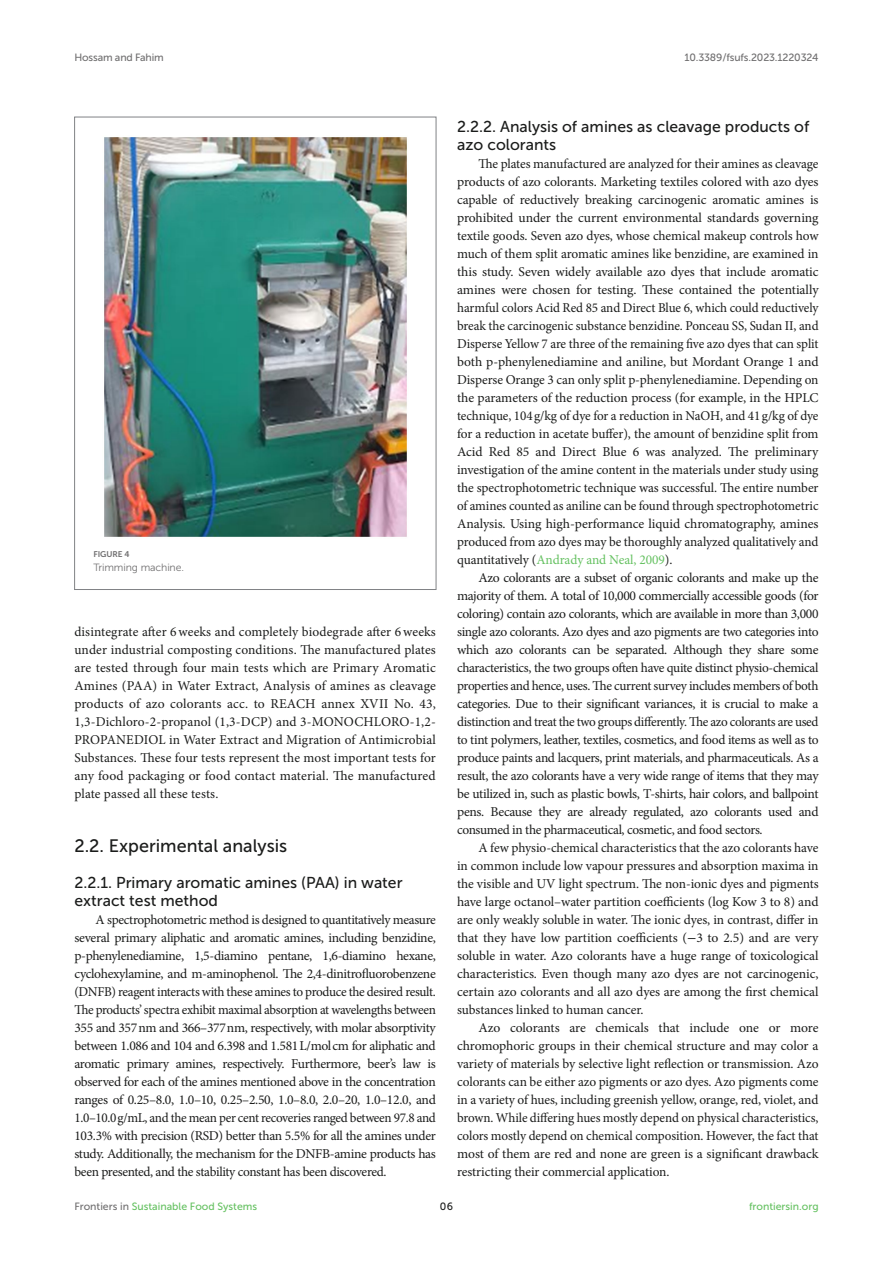
<style>
.page{position:relative;width:893px;height:1263px;background:#fff}
.page>*{position:absolute;margin:0;border:0;box-sizing:border-box;transform-origin:0 0}
.HEAD_2{font:18px "Museo Sans 500";color:#1b1c1b}
.HEAD_3_after_HEAD_2{font:15.75px/18px "Museo Sans 500";color:#1b1c1b}
.HEAD_3{font:15.75px/18px "Museo Sans 500";color:#1b1c1b}
.TEXT_FLUSH{font:13.5px/18px "Minion Pro";letter-spacing:-.01em;color:#1b1c1b;text-align:justify}
.TEXT{font:13.5px/18px "Minion Pro";letter-spacing:-.01em;color:#1b1c1b;text-align:justify}
.t1{font:10.5px "Museo Sans 500";color:#65c161}
.t2{font:10.5px "Museo Sans 500";letter-spacing:-.015em;color:#706f70}
.FIG_HD{font:10.5px "Museo Sans 300";letter-spacing:-.01em;color:#706f70}
.t3{font:10.5px "Museo Sans 500";color:#1b1c1b}
.FIG_HD-2{font:8.25px "Museo Sans 700";letter-spacing:-.01em;color:#706f70}
.s1{color:#65c161}
.s2{font-family:"STIX General"}
.s3{color:#706f70}
</style>
<div class="page">
<img style="left:104px;top:137px;width:303px;height:400px">
<p class="t2" style="left:74px;top:51px;width:91px">Hossam and Fahim</p>
<p class="t2" style="left:685px;top:51px;width:135px">10.3389/fsufs.2023.1220324</p>
<p class="FIG_HD-2" style="left:94px;top:550px;width:37px">FIGURE 4</p>
<p class="FIG_HD" style="left:94px;top:561px;width:92px">Trimming machine.</p>
<p class="TEXT_FLUSH" style="left:74px;top:623px;width:363px">disintegrate after 6weeks and completely biodegrade after 6weeks under industrial composting conditions. The manufactured plates are tested through four main tests which are Primary Aromatic Amines (PAA) in Water Extract, Analysis of amines as cleavage products of azo colorants acc. to REACH annex XVII No. 43, 1,3-Dichloro-2-propanol (1,3-DCP) and 3-MONOCHLORO-1,2- PROPANEDIOL in Water Extract and Migration of Antimicrobial Substances. These four tests represent the most important tests for any food packaging or food contact material. The manufactured plate passed all these tests.</p>
<p class="HEAD_2" style="left:74px;top:836px;width:214px">2.2. Experimental analysis</p>
<p class="HEAD_3_after_HEAD_2" style="left:74px;top:874px;width:330px">2.2.1. Primary aromatic amines (PAA) in water extract test method</p>
<p class="TEXT_FLUSH" style="left:74px;top:911px;width:363px;text-indent:21px">A spectrophotometric method is designed to quantitatively measure several primary aliphatic and aromatic amines, including benzidine, p-phenylenediamine, 1,5-diamino pentane, 1,6-diamino hexane, cyclohexylamine, and m-aminophenol. The 2,4-dinitrofluorobenzene (DNFB) reagent interacts with these amines to produce the desired result.<br>The products’ spectra exhibit maximal absorption at wavelengths between 355 and 357nm and 366–377nm, respectively, with molar absorptivity between 1.086 and 104 and 6.398 and 1.581L/molcm for aliphatic and aromatic primary amines, respectively. Furthermore, beer’s law is observed for each of the amines mentioned above in the concentration ranges of 0.25–8.0, 1.0–10, 0.25–2.50, 1.0–8.0, 2.0–20, 1.0–12.0, and 1.0–10.0g/mL, and the mean per cent recoveries ranged between 97.8 and 103.3% with precision (RSD) better than 5.5% for all the amines under study. Additionally, the mechanism for the DNFB-amine products has been presented, and the stability constant has been discovered.</p>
<p class="HEAD_3" style="left:457px;top:118px;width:354px">2.2.2. Analysis of amines as cleavage products of azo colorants</p>
<p class="TEXT_FLUSH" style="left:457px;top:155px;width:363px;text-indent:21px">The plates manufactured are analyzed for their amines as cleavage products of azo colorants. Marketing textiles colored with azo dyes capable of reductively breaking carcinogenic aromatic amines is prohibited under the current environmental standards governing textile goods. Seven azo dyes, whose chemical makeup controls how much of them split aromatic amines like benzidine, are examined in this study. Seven widely available azo dyes that include aromatic amines were chosen for testing. These contained the potentially harmful colors Acid Red 85 and Direct Blue 6, which could reductively break the carcinogenic substance benzidine. Ponceau SS, Sudan II, and Disperse Yellow 7 are three of the remaining five azo dyes that can split both p-phenylenediamine and aniline, but Mordant Orange 1 and Disperse Orange 3 can only split p-phenylenediamine. Depending on the parameters of the reduction process (for example, in the HPLC technique, 104g/kg of dye for a reduction in NaOH, and 41g/kg of dye for a reduction in acetate buffer), the amount of benzidine split from Acid Red 85 and Direct Blue 6 was analyzed. The preliminary investigation of the amine content in the materials under study using the spectrophotometric technique was successful. The entire number of amines counted as aniline can be found through spectrophotometric Analysis. Using high-performance liquid chromatography, amines produced from azo dyes may be thoroughly analyzed qualitatively and quantitatively (<span class="s1">Andrady and Neal, 2009</span>).</p>
<p class="TEXT" style="left:457px;top:569px;width:363px;text-indent:21px">Azo colorants are a subset of organic colorants and make up the majority of them. A total of 10,000 commercially accessible goods (for coloring) contain azo colorants, which are available in more than 3,000 single azo colorants. Azo dyes and azo pigments are two categories into which azo colorants can be separated. Although they share some characteristics, the two groups often have quite distinct physio-chemical properties and hence, uses. The current survey includes members of both categories. Due to their significant variances, it is crucial to make a distinction and treat the two groups differently. The azo colorants are used to tint polymers, leather, textiles, cosmetics, and food items as well as to produce paints and lacquers, print materials, and pharmaceuticals. As a result, the azo colorants have a very wide range of items that they may be utilized in, such as plastic bowls, T-shirts, hair colors, and ballpoint pens. Because they are already regulated, azo colorants used and consumed in the pharmaceutical, cosmetic, and food sectors.</p>
<p class="TEXT" style="left:457px;top:839px;width:363px;text-indent:21px">A few physio-chemical characteristics that the azo colorants have in common include low vapour pressures and absorption maxima in the visible and UV light spectrum. The non-ionic dyes and pigments have large octanol–water partition coefficients (log Kow 3 to 8) and are only weakly soluble in water. The ionic dyes, in contrast, differ in that they have low partition coefficients (<span class="s2">−</span>3 to 2.5) and are very soluble in water. Azo colorants have a huge range of toxicological characteristics. Even though many azo dyes are not carcinogenic, certain azo colorants and all azo dyes are among the first chemical substances linked to human cancer.</p>
<p class="TEXT" style="left:457px;top:1019px;width:363px;text-indent:21px">Azo colorants are chemicals that include one or more chromophoric groups in their chemical structure and may color a variety of materials by selective light reflection or transmission. Azo colorants can be either azo pigments or azo dyes. Azo pigments come in a variety of hues, including greenish yellow, orange, red, violet, and brown. While differing hues mostly depend on physical characteristics, colors mostly depend on chemical composition. However, the fact that most of them are red and none are green is a significant drawback restricting their commercial application.</p>
<p class="t1" style="left:74px;top:1200px;width:184px"><span class="s3">Frontiers in</span> Sustainable Food Systems</p>
<p class="t3" style="left:440px;top:1200px;width:15px">06</p>
<p class="t1" style="left:749px;top:1200px;width:71px">frontiersin.org</p>
</div>
